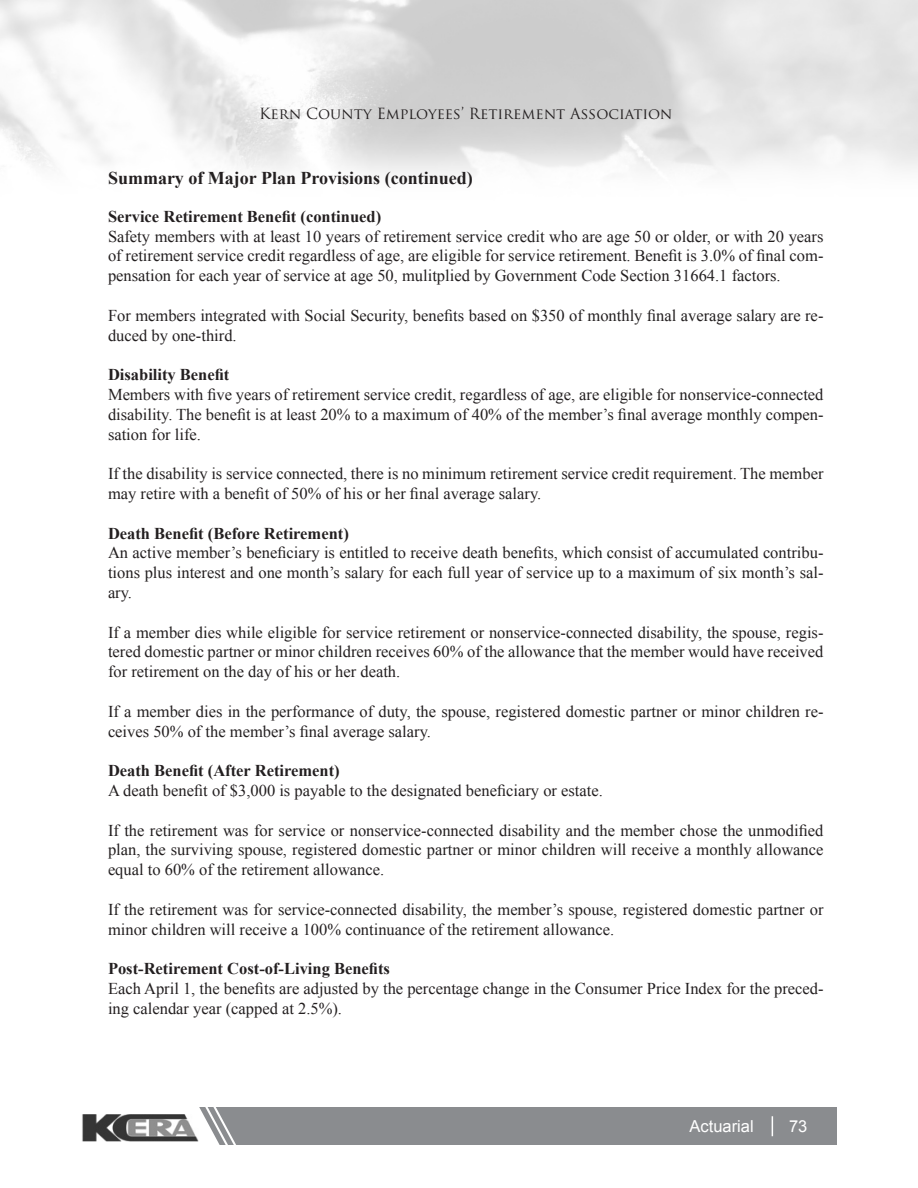
<style>
.page{position:relative;width:918px;height:1188px;background:#fff}
.page>*{position:absolute;margin:0;border:0;box-sizing:border-box;transform-origin:0 0}
.t1{font:700 18px "Times New Roman";color:#231f20}
.t2{font:16.5px/19.8px "Times New Roman";color:#231f20;text-align:justify}
.t3{font:700 16.5px "Times New Roman";color:#231f20}
.t4{font:16.5px "Arial";color:#fff}
.t5{font:15px "Trajan Pro";color:#231f20}
</style>
<div class="page">
<div style="left:179px;top:1108px;width:658px;height:37px;background:#8a8c8f"></div>
<svg style="left:772px;top:1116px;width:1px;height:20px"></svg>
<img style="left:82px;top:1114px;width:76px;height:27px">
<svg style="left:158px;top:1107px;width:85px;height:38px"></svg>
<p class="t5" style="left:259px;top:104px;width:415px">Kern County Employees’ Retirement Association</p>
<p class="t1" style="left:108px;top:166px;width:366px">Summary of Major Plan Provisions (continued)</p>
<p class="t3" style="left:108px;top:205px;width:275px">Service Retirement Benefit (continued)</p>
<p class="t2" style="left:108px;top:226px;width:717px">Safety members with at least 10 years of retirement service credit who are age 50 or older, or with 20 years of retirement service credit regardless of age, are eligible for service retirement. Benefit is 3.0% of final com&shy;pensation for each year of service at age 50, mulitplied by Government Code Section 31664.1 factors.</p>
<p class="t2" style="left:108px;top:305px;width:717px">For members integrated with Social Security, benefits based on $350 of monthly final average salary are re&shy;duced by one-third.</p>
<p class="t3" style="left:108px;top:363px;width:123px">Disability Benefit</p>
<p class="t2" style="left:108px;top:384px;width:717px">Members with five years of retirement service credit, regardless of age, are eligible for nonservice-connected disability. The benefit is at least 20% to a maximum of 40% of the member’s final average monthly compen&shy;sation for life.</p>
<p class="t2" style="left:108px;top:464px;width:717px">If the disability is service connected, there is no minimum retirement service credit requirement. The member may retire with a benefit of 50% of his or her final average salary.</p>
<p class="t3" style="left:108px;top:522px;width:242px">Death Benefit (Before Retirement)</p>
<p class="t2" style="left:108px;top:543px;width:717px">An active member’s beneficiary is entitled to receive death benefits, which consist of accumulated contribu&shy;tions plus interest and one month’s salary for each full year of service up to a maximum of six month’s sal&shy;ary.</p>
<p class="t2" style="left:108px;top:622px;width:717px">If a member dies while eligible for service retirement or nonservice-connected disability, the spouse, regis&shy;tered domestic partner or minor children receives 60% of the allowance that the member would have received for retirement on the day of his or her death.</p>
<p class="t2" style="left:108px;top:701px;width:717px">If a member dies in the performance of duty, the spouse, registered domestic partner or minor children re&shy;ceives 50% of the member’s final average salary.</p>
<p class="t3" style="left:108px;top:759px;width:233px">Death Benefit (After Retirement)</p>
<p class="t2" style="left:108px;top:780px;width:496px">A death benefit of $3,000 is payable to the designated beneficiary or estate.</p>
<p class="t2" style="left:108px;top:820px;width:717px">If the retirement was for service or nonservice-connected disability and the member chose the unmodified plan, the surviving spouse, registered domestic partner or minor children will receive a monthly allowance equal to 60% of the retirement allowance.</p>
<p class="t2" style="left:108px;top:899px;width:717px">If the retirement was for service-connected disability, the member’s spouse, registered domestic partner or minor children will receive a 100% continuance of the retirement allowance.</p>
<p class="t3" style="left:108px;top:957px;width:283px">Post-Retirement Cost-of-Living Benefits</p>
<p class="t2" style="left:108px;top:978px;width:717px">Each April 1, the benefits are adjusted by the percentage change in the Consumer Price Index for the preced&shy;ing calendar year (capped at 2.5%).</p>
<p class="t4" style="left:690px;top:1115px;width:66px">Actuarial</p>
<p class="t4" style="left:789px;top:1115px;width:20px">73</p>
</div>
